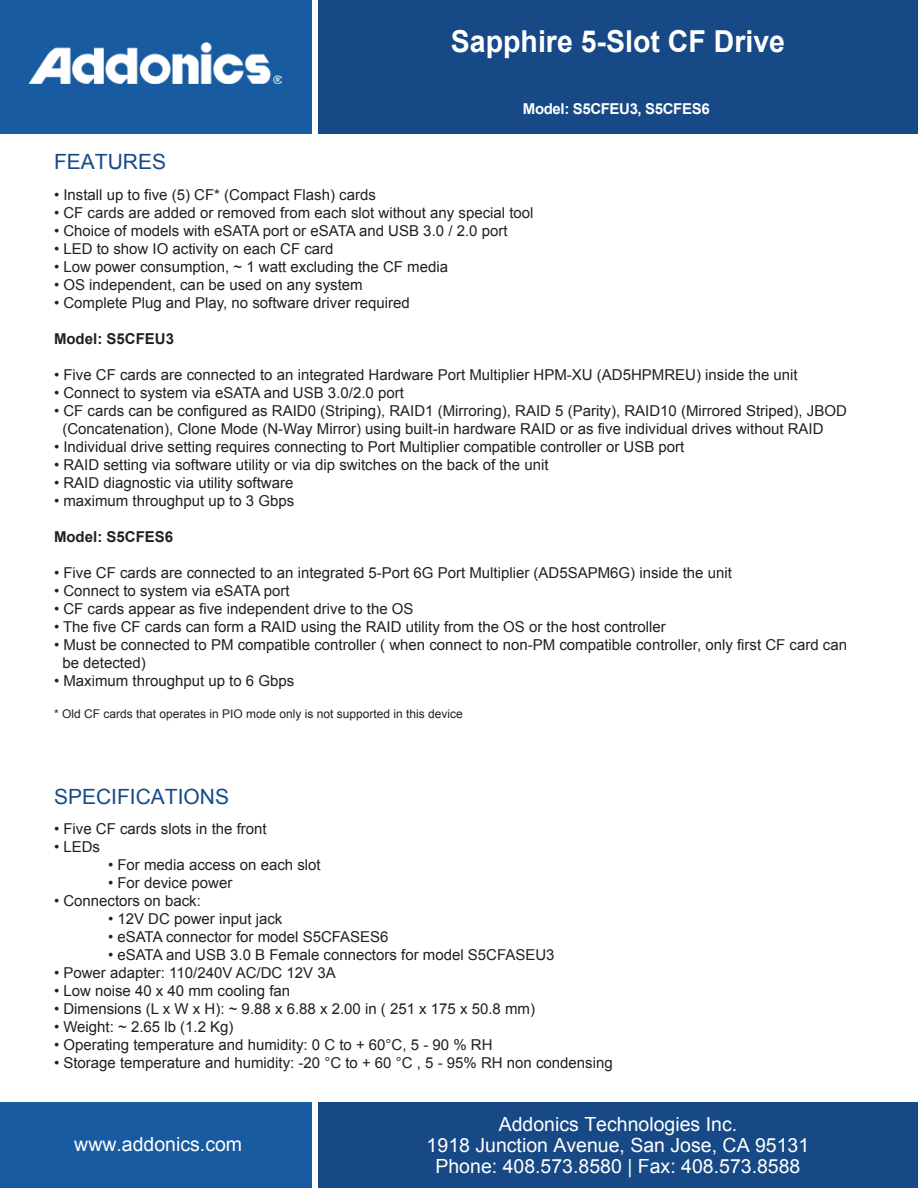
<style>
.page{position:relative;width:918px;height:1188px;background:#fff}
.page>*{position:absolute;margin:0;border:0;box-sizing:border-box;transform-origin:0 0}
.t1{font:700 30.3px "Arial";color:#fff;scale:.94 1}
.t2{font:21px "Arial";color:#164a88}
.t3{font:21px "Arial";color:#174988}
.t4{font:19.5px/21px "Arial";color:#fff;text-align:center}
.t5{font:15px/18px "Arial";color:#231f20}
.t6{font:700 15px "Arial";color:#231f20}
.t7{font:700 15px "Arial";letter-spacing:-.025em;color:#fff}
.t8{font:12px "Arial";color:#231f20}
</style>
<div class="page">
<div style="left:0;top:0;width:312px;height:134px;background:#185ba0"></div>
<div style="left:0;top:1102px;width:312px;height:86px;background:#185ba0"></div>
<div style="left:318px;top:1102px;width:600px;height:86px;background:#174986"></div>
<img style="left:28px;top:42px;width:253px;height:42px">
<div style="left:318px;top:0;width:600px;height:134px;background:#174986"></div>
<h1 class="t1" style="left:451px;top:21px;width:357px">Sapphire 5-Slot CF Drive</h1>
<h2 class="t3" style="left:54px;top:148px;width:114px">FEATURES</h2>
<p class="t7" style="left:523px;top:99px;width:188px">Model: S5CFEU3, S5CFES6</p>
<p class="t5" style="left:54px;top:186px;width:324px">• Install up to five (5) CF* (Compact Flash) cards</p>
<p class="t5" style="left:54px;top:204px;width:481px">• CF cards are added or removed from each slot without any special tool</p>
<p class="t5" style="left:54px;top:222px;width:455px">• Choice of models with eSATA port or eSATA and USB 3.0 / 2.0 port</p>
<p class="t5" style="left:54px;top:240px;width:281px">• LED to show IO activity on each CF card</p>
<p class="t5" style="left:54px;top:258px;width:396px">• Low power consumption, ~ 1 watt excluding the CF media</p>
<p class="t5" style="left:54px;top:276px;width:310px">• OS independent, can be used on any system</p>
<p class="t5" style="left:54px;top:294px;width:357px">• Complete Plug and Play, no software driver required</p>
<p class="t6" style="left:54px;top:328px;width:122px">Model: S5CFEU3</p>
<p class="t5" style="left:54px;top:366px;width:745px">• Five CF cards are connected to an integrated Hardware Port Multiplier HPM-XU (AD5HPMREU) inside the unit</p>
<p class="t5" style="left:54px;top:384px;width:351px">• Connect to system via eSATA and USB 3.0/2.0 port</p>
<p class="t5" style="left:62px;top:402px;width:786px;text-indent:-8px">• CF cards can be configured as RAID0 (Striping), RAID1 (Mirroring), RAID 5 (Parity), RAID10 (Mirrored Striped), JBOD (Concatenation), Clone Mode (N-Way Mirror) using built-in hardware RAID or as five individual drives without RAID</p>
<p class="t5" style="left:54px;top:438px;width:632px">• Individual drive setting requires connecting to Port Multiplier compatible controller or USB port</p>
<p class="t5" style="left:54px;top:456px;width:496px">• RAID setting via software utility or via dip switches on the back of the unit</p>
<p class="t5" style="left:54px;top:474px;width:241px">• RAID diagnostic via utility software</p>
<p class="t5" style="left:54px;top:492px;width:242px">• maximum throughput up to 3 Gbps</p>
<p class="t6" style="left:54px;top:526px;width:121px">Model: S5CFES6</p>
<p class="t5" style="left:54px;top:564px;width:680px">• Five CF cards are connected to an integrated 5-Port 6G Port Multiplier (AD5SAPM6G) inside the unit</p>
<p class="t5" style="left:54px;top:582px;width:237px">• Connect to system via eSATA port</p>
<p class="t5" style="left:54px;top:600px;width:361px">• CF cards appear as five independent drive to the OS</p>
<p class="t5" style="left:54px;top:618px;width:613px">• The five CF cards can form a RAID using the RAID utility from the OS or the host controller</p>
<p class="t5" style="left:62px;top:636px;width:786px;text-indent:-8px">• Must be connected to PM compatible controller ( when connect to non-PM compatible controller, only first CF card can be detected)</p>
<p class="t5" style="left:54px;top:672px;width:242px">• Maximum throughput up to 6 Gbps</p>
<p class="t8" style="left:54px;top:706px;width:410px">* Old CF cards that operates in PIO mode only is not supported in this device</p>
<h2 class="t2" style="left:54px;top:782px;width:177px">SPECIFICATIONS</h2>
<p class="t5" style="left:54px;top:820px;width:214px">• Five CF cards slots in the front</p>
<p class="t5" style="left:54px;top:838px;width:48px">• LEDs</p>
<p class="t5" style="left:108px;top:856px;width:214px">• For media access on each slot</p>
<p class="t5" style="left:108px;top:874px;width:126px">• For device power</p>
<p class="t5" style="left:54px;top:892px;width:148px">• Connectors on back:</p>
<p class="t5" style="left:108px;top:910px;width:176px">• 12V DC power input jack</p>
<p class="t5" style="left:108px;top:928px;width:282px">• eSATA connector for model S5CFASES6</p>
<p class="t5" style="left:108px;top:946px;width:448px">• eSATA and USB 3.0 B Female connectors for model S5CFASEU3</p>
<p class="t5" style="left:54px;top:964px;width:283px">• Power adapter: 110/240V AC/DC 12V 3A</p>
<p class="t5" style="left:54px;top:982px;width:238px">• Low noise 40 x 40 mm cooling fan</p>
<p class="t5" style="left:54px;top:1000px;width:483px">• Dimensions (L x W x H): ~ 9.88 x 6.88 x 2.00 in ( 251 x 175 x 50.8 mm)</p>
<p class="t5" style="left:54px;top:1018px;width:181px">• Weight: ~ 2.65 lb (1.2 Kg)</p>
<p class="t5" style="left:54px;top:1036px;width:440px">• Operating temperature and humidity: 0 C to + 60°C, 5 - 90 % RH</p>
<p class="t5" style="left:54px;top:1054px;width:560px">• Storage temperature and humidity: -20 °C to + 60 °C , 5 - 95% RH non condensing</p>
<h3 class="t4" style="left:74px;top:1133px;width:169px">www.addonics.com</h3>
<h3 class="t4" style="left:427px;top:1114px;width:384px">Addonics Technologies Inc.<br>1918 Junction Avenue, San Jose, CA 95131<br>Phone: 408.573.8580 | Fax: 408.573.8588</h3>
</div>
